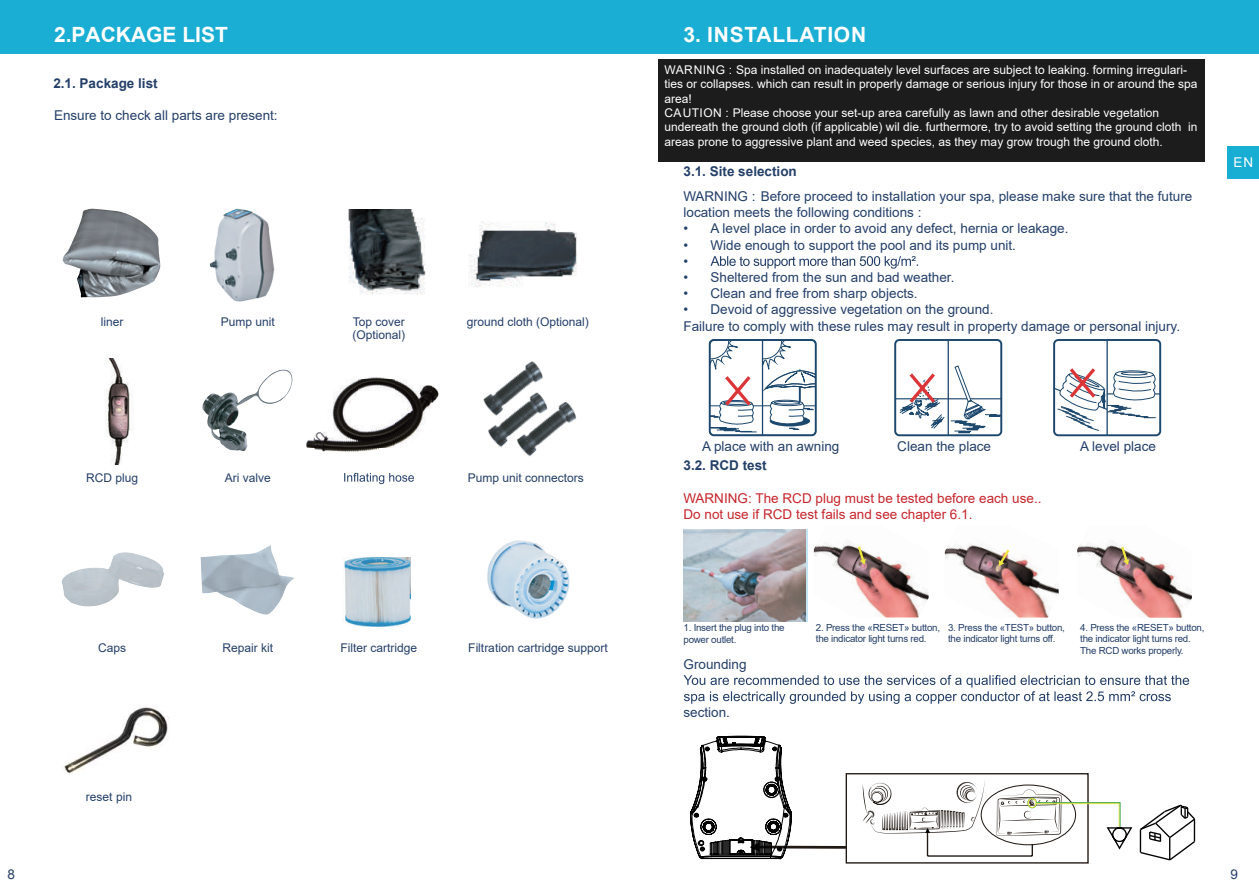
<style>
.page{position:relative;width:1259px;height:893px;background:#fff}
.page>*{position:absolute;margin:0;border:0;box-sizing:border-box;transform-origin:0 0}
.t1{font:700 21px "Arial";letter-spacing:.035em;color:#fff}
.t2{font:700 21px "Arial";color:#fff}
.t3{font:13.5px/16.2px "Arial";color:#243f68}
.t4{font:13.5px/16.2px "Arial";color:#c6252c}
.t5{font:700 13.5px "Arial";color:#243f68}
.t6{font:13.5px "Arial";color:#fff}
.t7{font:12px/14.4px "Arial";color:#fff}
.t8{font:12px/13.5px "Arial";color:#243f68}
.t9{font:9.75px/11.7px "Arial";letter-spacing:-.025em;color:#243f68}
</style>
<div class="page">
<div style="left:0;top:0;width:1259px;height:54px;background:#1baed4"></div>
<div style="left:1227px;top:146px;width:32px;height:33px;background:#18add3"></div>
<img style="left:348px;top:209px;width:78px;height:86px">
<img style="left:468px;top:221px;width:110px;height:66px">
<svg style="left:344px;top:473px;width:70px;height:11px"></svg>
<img style="left:62px;top:552px;width:102px;height:55px">
<img style="left:200px;top:545px;width:94px;height:70px">
<img style="left:487px;top:540px;width:83px;height:79px">
<img style="left:504px;top:361px;width:39px;height:25px">
<img style="left:483px;top:386px;width:57px;height:61px">
<img style="left:511px;top:395px;width:66px;height:61px">
<img style="left:202px;top:370px;width:91px;height:81px">
<img style="left:209px;top:208px;width:66px;height:94px">
<img style="left:62px;top:210px;width:98px;height:88px">
<img style="left:306px;top:377px;width:133px;height:75px">
<img style="left:343px;top:557px;width:67px;height:70px">
<svg style="left:710px;top:256px;width:208px;height:13px"></svg>
<svg style="left:709px;top:339px;width:107px;height:97px"></svg>
<div style="left:894px;top:339px;width:108px;height:97px;border:2px solid #1d486d;border-radius:4px"></div>
<hr style="left:947px;top:340px;width:2px;height:95px;background:#1d486d">
<hr style="left:895px;top:398px;width:53px;height:1px;background:#1d486d">
<svg style="left:899px;top:365px;width:102px;height:68px"></svg>
<div style="left:1053px;top:339px;width:108px;height:97px;border:2px solid #1d486d;border-radius:4px"></div>
<hr style="left:1106px;top:340px;width:1px;height:95px;background:#1d486d">
<svg style="left:1053px;top:365px;width:108px;height:66px"></svg>
<svg style="left:683px;top:675px;width:506px;height:29px"></svg>
<hr style="left:927px;top:855px;width:105px;height:2px;background:#211914">
<hr style="left:759px;top:846px;width:87px;height:3px;background:#211914">
<svg style="left:862px;top:782px;width:122px;height:74px"></svg>
<div style="left:845px;top:773px;width:243px;height:91px;border:1px solid #211914"></div>
<svg style="left:690px;top:735px;width:102px;height:125px"></svg>
<svg style="left:996px;top:789px;width:200px;height:73px"></svg>
<div style="left:658px;top:59px;width:546px;height:103px;background:#1b1c1b"></div>
<svg style="left:805px;top:529px;width:3px;height:93px"></svg>
<img style="left:683px;top:529px;width:122px;height:93px">
<img style="left:105px;top:359px;width:25px;height:106px">
<img style="left:1077px;top:541px;width:115px;height:77px">
<svg style="left:1121px;top:547px;width:8px;height:18px"></svg>
<img style="left:945px;top:544px;width:113px;height:74px">
<svg style="left:998px;top:549px;width:11px;height:17px"></svg>
<img style="left:814px;top:541px;width:114px;height:76px">
<svg style="left:858px;top:546px;width:8px;height:19px"></svg>
<img style="left:64px;top:707px;width:105px;height:68px">
<h1 class="t2" style="left:54px;top:20px;width:175px">2.PACKAGE LIST</h1>
<p class="t5" style="left:53px;top:73px;width:106px">2.1. Package list</p>
<p class="t3" style="left:54px;top:107px;width:225px">Ensure to check all parts are present:</p>
<h1 class="t1" style="left:683px;top:20px;width:184px">3. INSTALLATION</h1>
<p class="t7" style="left:664px;top:62px;width:534px">WARNING : Spa installed on inadequately level surfaces are subject to leaking. forming irregulari&shy;ties or collapses. which can result in properly damage or serious injury for those in or around the spa area!<br>CAUTION : Please choose your set-up area carefully as lawn and other desirable vegetation undereath the ground cloth (if applicable) wil die. furthermore, try to avoid setting the ground cloth in areas prone to aggressive plant and weed species, as they may grow trough the ground cloth.</p>
<p class="t5" style="left:683px;top:161px;width:115px">3.1. Site selection</p>
<p class="t6" style="left:1233px;top:153px;width:21px">EN</p>
<p class="t8" style="left:101px;top:314px;width:24px">liner</p>
<p class="t8" style="left:221px;top:314px;width:56px">Pump unit</p>
<p class="t8" style="left:352px;top:314px;width:54px">Top cover (Optional)</p>
<p class="t8" style="left:467px;top:314px;width:124px">ground cloth (Optional)</p>
<p class="t3" style="left:683px;top:188px;width:510px">WARNING : Before proceed to installation your spa, please make sure that the future location meets the following conditions :</p>
<p class="t3" style="left:683px;top:220px;width:386px">• A level place in order to avoid any defect, hernia or leakage.</p>
<p class="t3" style="left:683px;top:237px;width:334px">• Wide enough to support the pool and its pump unit. •</p>
<p class="t3" style="left:683px;top:269px;width:272px">• Sheltered from the sun and bad weather.</p>
<p class="t3" style="left:683px;top:285px;width:236px">• Clean and free from sharp objects.</p>
<p class="t3" style="left:683px;top:301px;width:498px">• Devoid of aggressive vegetation on the ground.<br>Failure to comply with these rules may result in property damage or personal injury.</p>
<p class="t3" style="left:702px;top:438px;width:139px">A place with an awning</p>
<p class="t3" style="left:897px;top:438px;width:95px">Clean the place</p>
<p class="t3" style="left:1080px;top:438px;width:77px">A level place</p>
<p class="t5" style="left:683px;top:456px;width:85px">3.2. RCD test</p>
<p class="t8" style="left:86px;top:471px;width:54px">RCD plug</p>
<p class="t8" style="left:225px;top:471px;width:48px">Ari valve</p>
<p class="t8" style="left:468px;top:471px;width:118px">Pump unit connectors</p>
<p class="t4" style="left:683px;top:490px;width:359px">WARNING: The RCD plug must be tested before each use..<br>Do not use if RCD test fails and see chapter 6.1.</p>
<p class="t8" style="left:98px;top:641px;width:30px">Caps</p>
<p class="t8" style="left:222px;top:641px;width:52px">Repair kit</p>
<p class="t8" style="left:340px;top:641px;width:78px">Filter cartridge</p>
<p class="t8" style="left:468px;top:641px;width:141px">Filtration cartridge support</p>
<p class="t9" style="left:683px;top:622px;width:103px">1. Insert the plug into the power outlet.</p>
<p class="t9" style="left:816px;top:621px;width:126px">2. Press the «RESET» button, the indicator light turns red.</p>
<p class="t9" style="left:948px;top:621px;width:118px">3. Press the «TEST» button, the indicator light turns off.</p>
<p class="t9" style="left:1080px;top:621px;width:126px">4. Press the «RESET» button, the indicator light turns red.<br>The RCD works properly.</p>
<p class="t3" style="left:683px;top:656px;width:65px">Grounding</p>
<p class="t3" style="left:683px;top:704px;width:48px">section.</p>
<p class="t8" style="left:86px;top:790px;width:48px">reset pin</p>
<p class="t3" style="left:8px;top:866px;width:9px">8</p>
<p class="t3" style="left:1230px;top:866px;width:9px">9</p>
</div>
